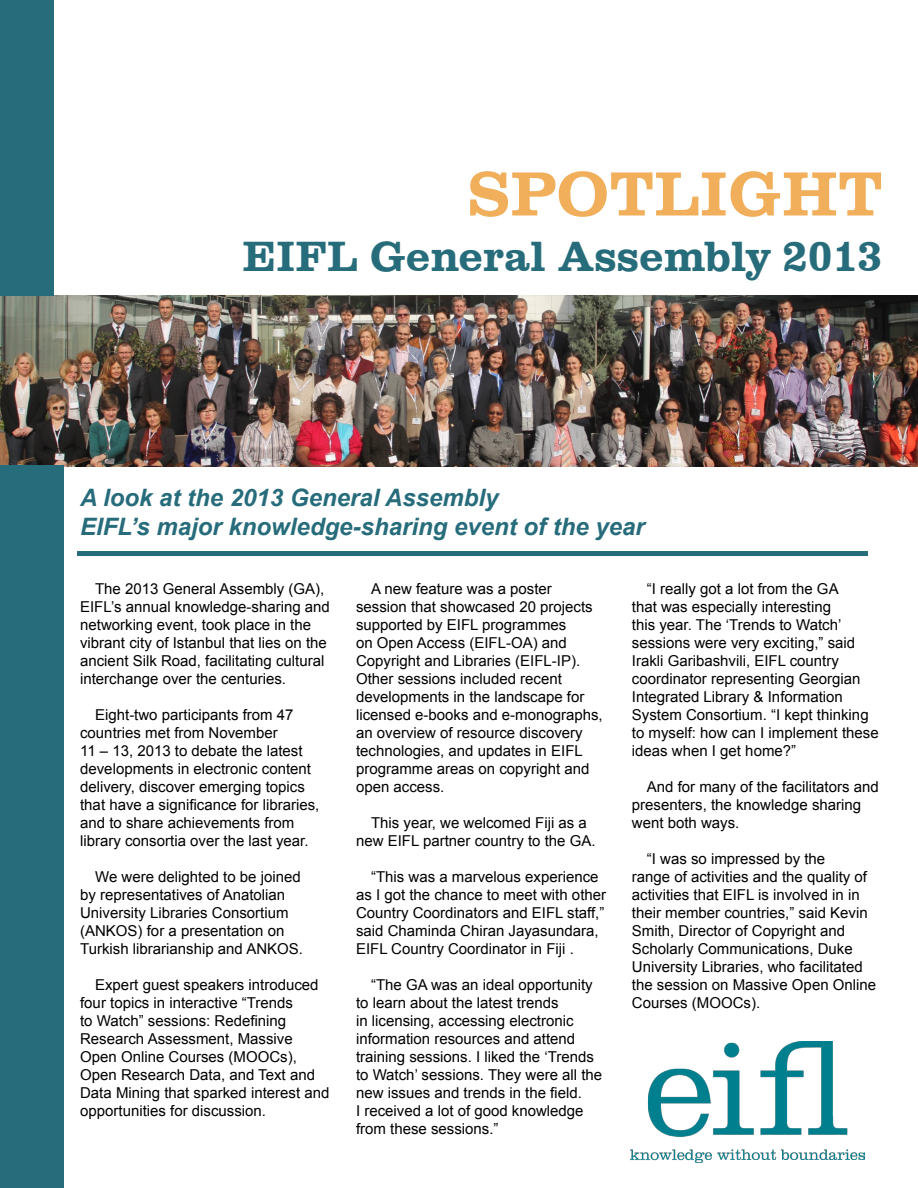
<style>
.page{position:relative;width:918px;height:1188px;background:#fff}
.page>*{position:absolute;margin:0;border:0;box-sizing:border-box;transform-origin:0 0}
.t1{font:64.5px "Clarendon";color:#f1af5b}
.t2{font:43.5px "Clarendon";color:#276c7b}
.t3{font:italic 700 24px "Arial";color:#276c7b}
.Paragraph_Text{font:15px/18px "Arial";color:#000}
</style>
<div class="page">
<div style="left:77px;top:551px;width:791px;height:5px;background:#276c7b"></div>
<img style="left:630px;top:1042px;width:234px;height:121px">
<img style="left:0;top:295px;width:918px;height:171px">
<div style="left:0;top:466px;width:64px;height:722px;background:#276c7b"></div>
<div style="left:0;top:0;width:54px;height:295px;background:#276c7b"></div>
<p class="t1" style="left:468px;top:158px;width:416px">SPOTLIGHT</p>
<p class="t2" style="left:242px;top:232px;width:642px">EIFL General Assembly 2013</p>
<p class="t3" style="left:80px;top:482px;width:420px">A look at the 2013 General Assembly</p>
<p class="t3" style="left:80px;top:511px;width:566px">EIFL’s major knowledge-sharing event of the year</p>
<p class="Paragraph_Text" style="left:80px;top:580px;width:251px;text-indent:15px">The 2013 General Assembly (GA), EIFL’s annual knowledge-sharing and networking event, took place in the vibrant city of Istanbul that lies on the ancient Silk Road, facilitating cultural interchange over the centuries.</p>
<p class="Paragraph_Text" style="left:80px;top:706px;width:241px;text-indent:15px">Eight-two participants from 47 countries met from November<br>11 – 13, 2013 to debate the latest developments in electronic content delivery, discover emerging topics that have a significance for libraries, and to share achievements from library consortia over the last year.</p>
<p class="Paragraph_Text" style="left:80px;top:868px;width:224px;text-indent:15px">We were delighted to be joined by representatives of Anatolian<br>University Libraries Consortium (ANKOS) for a presentation on<br>Turkish librarianship and ANKOS.</p>
<p class="Paragraph_Text" style="left:80px;top:976px;width:251px;text-indent:15px">Expert guest speakers introduced four topics in interactive “Trends<br>to Watch” sessions: Redefining<br>Research Assessment, Massive<br>Open Online Courses (MOOCs),<br>Open Research Data, and Text and<br>Data Mining that sparked interest and opportunities for discussion.</p>
<p class="Paragraph_Text" style="left:356px;top:580px;width:248px;text-indent:15px">A new feature was a poster session that showcased 20 projects supported by EIFL programmes<br>on Open Access (EIFL-OA) and<br>Copyright and Libraries (EIFL-IP).<br>Other sessions included recent developments in the landscape for licensed e-books and e-monographs, an overview of resource discovery technologies, and updates in EIFL programme areas on copyright and open access.</p>
<p class="Paragraph_Text" style="left:356px;top:814px;width:241px;text-align:center">This year, we welcomed Fiji as a new EIFL partner country to the GA.</p>
<p class="Paragraph_Text" style="left:356px;top:868px;width:252px;text-indent:15px">“This was a marvelous experience as I got the chance to meet with other Country Coordinators and EIFL staff,” said Chaminda Chiran Jayasundara, EIFL Country Coordinator in Fiji .</p>
<p class="Paragraph_Text" style="left:356px;top:976px;width:248px;text-indent:15px">“The GA was an ideal opportunity to learn about the latest trends<br>in licensing, accessing electronic information resources and attend training sessions. I liked the ‘Trends to Watch’ sessions. They were all the new issues and trends in the field.<br>I received a lot of good knowledge from these sessions.”</p>
<p class="Paragraph_Text" style="left:632px;top:580px;width:248px;text-indent:15px">“I really got a lot from the GA<br>that was especially interesting<br>this year. The ‘Trends to Watch’ sessions were very exciting,” said<br>Irakli Garibashvili, EIFL country coordinator representing Georgian<br>Integrated Library &amp; Information<br>System Consortium. “I kept thinking to myself: how can I implement these ideas when I get home?”</p>
<p class="Paragraph_Text" style="left:632px;top:778px;width:248px;text-indent:15px">And for many of the facilitators and presenters, the knowledge sharing went both ways.</p>
<p class="Paragraph_Text" style="left:632px;top:850px;width:246px;text-indent:15px">“I was so impressed by the<br>range of activities and the quality of activities that EIFL is involved in in their member countries,” said Kevin<br>Smith, Director of Copyright and<br>Scholarly Communications, Duke<br>University Libraries, who facilitated the session on Massive Open Online<br>Courses (MOOCs).</p>
</div>
